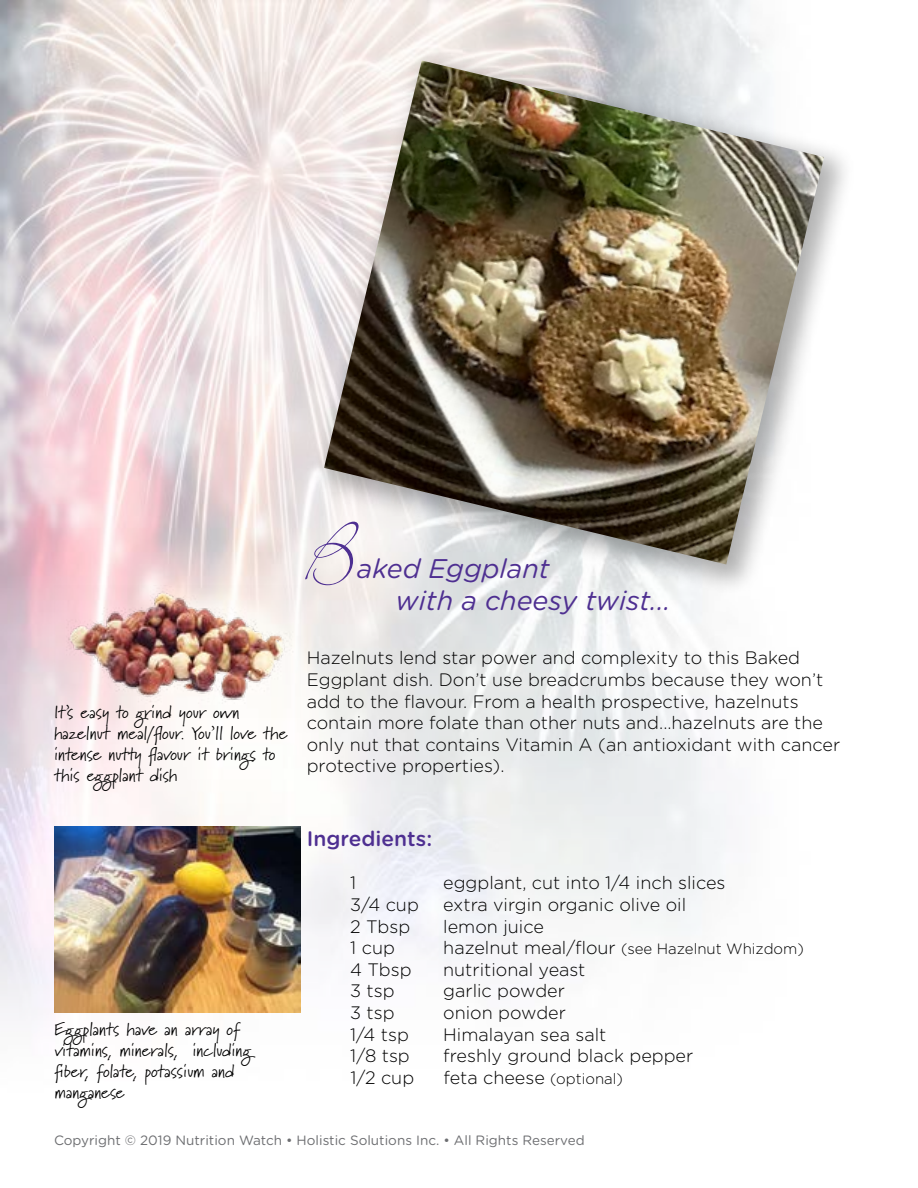
<style>
.page{position:relative;width:918px;height:1188px;background:#fff}
.page>*{position:absolute;margin:0;border:0;box-sizing:border-box;transform-origin:0 0}
.t1{font:90px "Bickley Script Plain";color:#4e2f91}
.t2{font:italic 27px/32.4px "Gotham Rounded";color:#4e2f91}
.t3{font:500 21px "Gotham Rounded";color:#4e2f91}
.t4{font:300 18px/21.6px "Gotham Rounded";color:#000}
.t5{font:18px/21px "Marydale";color:#000}
.t6{font:300 15px "Gotham Rounded";color:#000}
.t7{font:13.5px "Gotham Rounded";color:#6d6e71}
.s1{font-size:18px}
.s2{font-size:15px}
</style>
<div class="page">
<img style="left:0;top:0;width:763px;height:1018px">
<img style="left:54px;top:586px;width:247px;height:131px">
<div style="left:310px;top:46px;width:546px;height:551px;background:#000;opacity:.3"></div>
<img style="left:324px;top:60px;width:500px;height:504px">
<img style="left:54px;top:827px;width:247px;height:185px">
<p class="t5" style="left:54px;top:701px;width:235px">It’s easy to grind your own hazelnut meal/flour. You’ll love the intense nutty flavour it brings to this eggplant dish</p>
<p class="t5" style="left:54px;top:1018px;width:198px">Eggplants have an array of vitamins, minerals, including fiber, folate, potassium and manganese</p>
<h1 class="t1" style="left:307px;top:494px;width:52px">B</h1>
<h2 class="t2" style="left:396px;top:551px;width:277px;text-indent:-39px">aked Eggplant<br>with a cheesy twist...</h2>
<p class="t4" style="left:307px;top:646px;width:535px">Hazelnuts lend star power and complexity to this Baked Eggplant dish. Don’t use breadcrumbs because they won’t add to the flavour. From a health prospective, hazelnuts contain more folate than other nuts and...hazelnuts are the only nut that contains Vitamin A (an antioxidant with cancer protective properties).</p>
<p class="t3" style="left:307px;top:824px;width:127px">Ingredients:</p>
<p class="t4" style="left:350px;top:871px;width:8px">1</p>
<p class="t4" style="left:443px;top:871px;width:284px">eggplant, cut into 1/4 inch slices</p>
<p class="t4" style="left:350px;top:893px;width:70px">3/4 cup</p>
<p class="t4" style="left:443px;top:893px;width:244px">extra virgin organic olive oil</p>
<p class="t4" style="left:350px;top:915px;width:62px">2 Tbsp</p>
<p class="t4" style="left:443px;top:915px;width:102px">lemon juice</p>
<p class="t4" style="left:350px;top:936px;width:46px">1 cup</p>
<p class="t6" style="left:443px;top:939px;width:362px"><span class="s1">hazelnut meal/flour</span> (see Hazelnut Whizdom)</p>
<p class="t4" style="left:350px;top:958px;width:63px">4 Tbsp</p>
<p class="t4" style="left:443px;top:958px;width:144px">nutritional yeast</p>
<p class="t4" style="left:350px;top:979px;width:46px">3 tsp</p>
<p class="t4" style="left:443px;top:979px;width:123px">garlic powder</p>
<p class="t4" style="left:350px;top:1001px;width:46px">3 tsp</p>
<p class="t4" style="left:443px;top:1001px;width:124px">onion powder</p>
<p class="t4" style="left:350px;top:1023px;width:60px">1/4 tsp</p>
<p class="t4" style="left:443px;top:1023px;width:165px">Himalayan sea salt</p>
<p class="t4" style="left:350px;top:1044px;width:61px">1/8 tsp</p>
<p class="t4" style="left:443px;top:1044px;width:252px">freshly ground black pepper</p>
<p class="t4" style="left:350px;top:1066px;width:65px">1/2 cup</p>
<p class="t4" style="left:443px;top:1066px;width:181px">feta cheese <span class="s2">(optional)</span></p>
<p class="t7" style="left:54px;top:1131px;width:532px">Copyright © 2019 Nutrition Watch • Holistic Solutions Inc. • All Rights Reserved</p>
</div>
